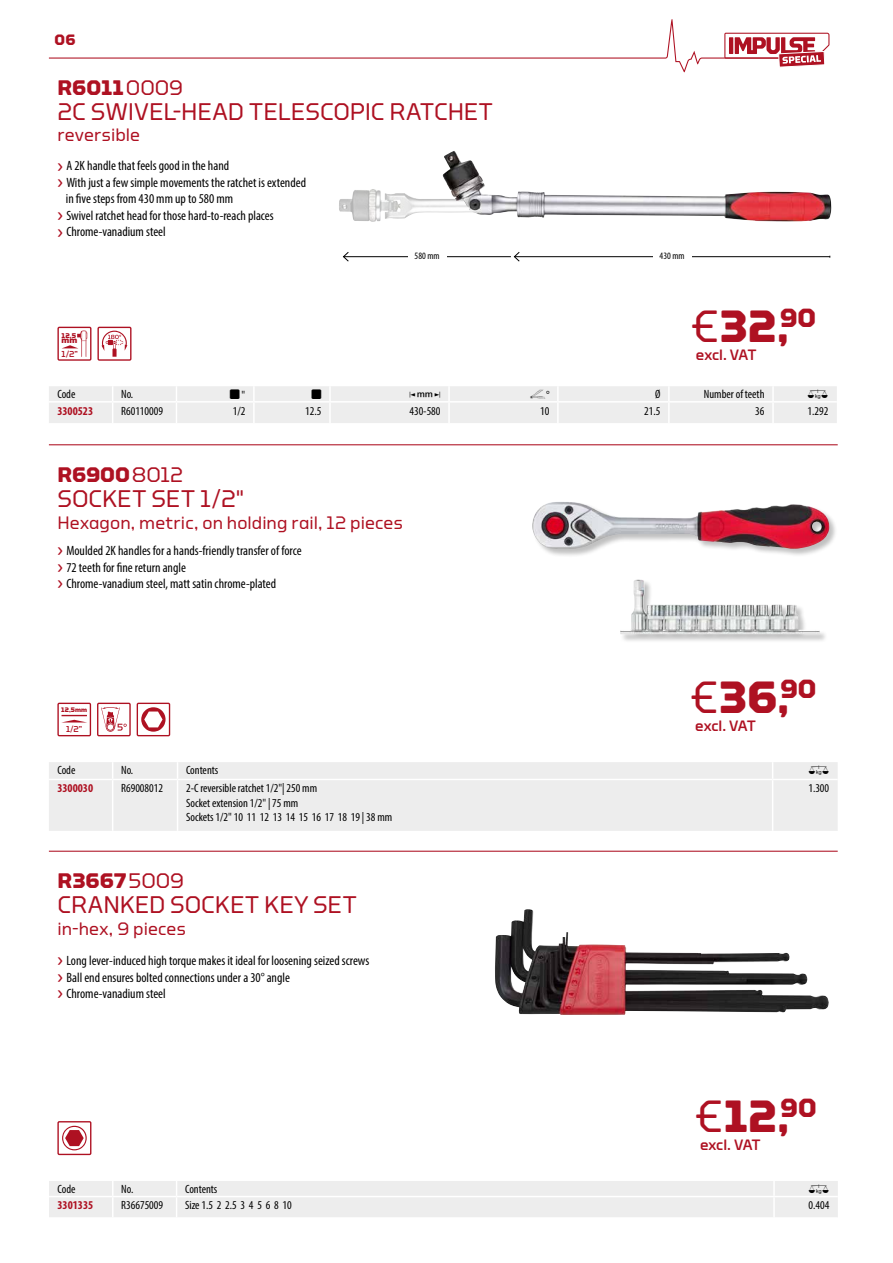
<style>
.page{position:relative;width:893px;height:1263px;background:#fff}
.page>*{position:absolute;margin:0;border:0;box-sizing:border-box;transform-origin:0 0}
.t1{font:700 45px "GEDORE Type";color:#ae1122}
.t2{font:24px "GEDORE Type";color:#ae1122}
.t3{font:700 21px "GEDORE Type";letter-spacing:-.005em;color:#ae1122}
.t4{font:18px "GEDORE Type";letter-spacing:.005em;color:#ae1122}
.t5{font:500 15px "GEDORE Type";letter-spacing:-.01em;color:#ae1122}
.t6{font:700 15px "GEDORE Type";color:#ae1122}
.t7{font:condensed 13.5px/16.5px "Myriad Pro";color:#000}
.t8{font:condensed 12px/14.4px "Myriad Pro";color:#000}
.t9{font:700 condensed 12px "Myriad Pro";color:#ae1122}
.t10{font:12px "Gedore";color:#000}
.t11{font:12px "Gedore Font 3";color:#000}
.t12{font:condensed 9.75px "Myriad Pro";color:#000}
.t13{font:500 8.55px "GEDORE Type";color:#ae1122}
.t14{font:700 8.55px "GEDORE Type";color:#ae1122}
.t15{font:700 6.9px "GEDORE Type";color:#ae1122}
.t16{font:700 6.6px "GEDORE Type";color:#ae1122}
.s1{font-weight:400}
.s2{font-family:"GEDORE Type";font-stretch:normal;font-size:16.8px;color:#ae1122}
.s3{font-family:"Myriad Pro";font-stretch:condensed}
</style>
<div class="page">
<div style="left:532px;top:501px;width:306px;height:57px;background:#000;opacity:.25"></div>
<img style="left:532px;top:502px;width:298px;height:47px">
<div style="left:620px;top:579px;width:208px;height:64px;background:#000;opacity:.25"></div>
<img style="left:620px;top:580px;width:200px;height:54px">
<img style="left:339px;top:189px;width:103px;height:33px">
<img style="left:442px;top:151px;width:389px;height:71px">
<hr style="left:514px;top:256px;width:316px;height:1px;background:#000">
<svg style="left:514px;top:252px;width:6px;height:10px"></svg>
<hr style="left:343px;top:256px;width:168px;height:1px;background:#000">
<svg style="left:343px;top:252px;width:6px;height:10px"></svg>
<div style="left:653px;top:251px;width:38px;height:13px;background:#fff"></div>
<div style="left:408px;top:251px;width:38px;height:13px;background:#fff"></div>
<img style="left:495px;top:910px;width:334px;height:105px">
<svg style="left:49px;top:19px;width:780px;height:53px"></svg>
<hr style="left:49px;top:444px;width:789px;height:1px;background:#ae1122">
<hr style="left:49px;top:851px;width:789px;height:1px;background:#ae1122">
<div style="left:57px;top:1121px;width:34px;height:34px;border:1px solid #ae1122"></div>
<svg style="left:62px;top:1126px;width:25px;height:24px"></svg>
<div style="left:57px;top:327px;width:34px;height:34px;border:1px solid #ae1122"></div>
<svg style="left:62px;top:330px;width:25px;height:27px"></svg>
<div style="left:97px;top:327px;width:34px;height:34px;border:1px solid #ae1122"></div>
<svg style="left:102px;top:331px;width:25px;height:26px"></svg>
<div style="left:57px;top:703px;width:34px;height:33px;border:1px solid #ae1122"></div>
<svg style="left:61px;top:715px;width:26px;height:7px"></svg>
<div style="left:97px;top:703px;width:34px;height:33px;border:1px solid #ae1122"></div>
<svg style="left:101px;top:707px;width:26px;height:25px"></svg>
<svg style="left:141px;top:707px;width:25px;height:25px"></svg>
<div style="left:137px;top:703px;width:33px;height:33px;border:1px solid #ae1122"></div>
<div style="left:49px;top:762px;width:789px;height:69px;background:#ededed"></div>
<hr style="left:49px;top:779px;width:64px;height:1px;background:#fff">
<hr style="left:113px;top:779px;width:65px;height:1px;background:#fff">
<hr style="left:178px;top:779px;width:595px;height:1px;background:#fff">
<hr style="left:773px;top:779px;width:65px;height:1px;background:#fff">
<svg style="left:112px;top:762px;width:1px;height:17px"></svg>
<svg style="left:177px;top:762px;width:1px;height:17px"></svg>
<svg style="left:772px;top:762px;width:1px;height:17px"></svg>
<hr style="left:112px;top:780px;width:1px;height:51px;background:#fff">
<hr style="left:177px;top:780px;width:1px;height:51px;background:#fff">
<hr style="left:772px;top:780px;width:1px;height:51px;background:#fff">
<div style="left:49px;top:1181px;width:789px;height:36px;background:#ededed"></div>
<hr style="left:773px;top:1197px;width:2px;height:20px;background:#fff">
<div style="left:49px;top:386px;width:788px;height:37px;background:#ededed"></div>
<hr style="left:253px;top:403px;width:2px;height:20px;background:#fff">
<hr style="left:329px;top:403px;width:2px;height:20px;background:#fff">
<hr style="left:448px;top:403px;width:2px;height:20px;background:#fff">
<hr style="left:557px;top:403px;width:2px;height:20px;background:#fff">
<hr style="left:668px;top:403px;width:2px;height:20px;background:#fff">
<hr style="left:772px;top:403px;width:2px;height:20px;background:#fff">
<p class="t6" style="left:54px;top:31px;width:23px">06</p>
<h3 class="t3" style="left:57px;top:75px;width:127px">R6011<span class="s1">0009</span></h3>
<h2 class="t2" style="left:57px;top:98px;width:437px">2C SWIVEL-HEAD TELESCOPIC RATCHET</h2>
<h3 class="t4" style="left:57px;top:125px;width:84px">reversible</h3>
<p class="t7" style="left:57px;top:158px;width:173px"><span class="s2">›</span> A 2K handle that feels good in the hand</p>
<p class="t7" style="left:57px;top:174px;width:250px"><span class="s2">›</span> With just a few simple movements the ratchet is extended</p>
<p class="t7" style="left:66px;top:191px;width:169px">in five steps from 430 mm up to 580 mm</p>
<p class="t7" style="left:57px;top:207px;width:218px"><span class="s2">›</span> Swivel ratchet head for those hard-to-reach places</p>
<p class="t7" style="left:57px;top:224px;width:110px"><span class="s2">›</span> Chrome-vanadium steel</p>
<p class="t15" style="left:62px;top:331px;width:16px">12,5</p>
<p class="t14" style="left:62px;top:336px;width:17px">mm</p>
<p class="t13" style="left:62px;top:349px;width:18px">1/2”</p>
<p class="t12" style="left:415px;top:250px;width:26px">580 mm</p>
<p class="t12" style="left:660px;top:250px;width:26px">430 mm</p>
<h1 class="t1" style="left:691px;top:301px;width:126px"><span class="s1">€</span>32,<sup>90</sup></h1>
<p class="t5" style="left:696px;top:346px;width:62px">excl. VAT</p>
<p class="t8" style="left:57px;top:387px;width:19px">Code</p>
<p class="t8" style="left:121px;top:387px;width:14px">No.</p>
<p class="t10" style="left:230px;top:388px;width:17px">a <span class="s3">"</span></p>
<p class="t10" style="left:311px;top:388px;width:12px">a</p>
<p class="t10" style="left:409px;top:388px;width:33px">y</p>
<p class="t11" style="left:530px;top:388px;width:21px">A<span class="s3">°</span></p>
<p class="t8" style="left:655px;top:387px;width:7px">Ø</p>
<p class="t8" style="left:704px;top:387px;width:62px">Number of teeth</p>
<p class="t10" style="left:807px;top:388px;width:22px">0</p>
<p class="t9" style="left:57px;top:403px;width:37px">3300523</p>
<p class="t8" style="left:121px;top:403px;width:43px">R60110009</p>
<p class="t8" style="left:233px;top:403px;width:14px">1/2</p>
<p class="t8" style="left:305px;top:403px;width:18px">12.5</p>
<p class="t8" style="left:409px;top:403px;width:33px">430-580</p>
<p class="t8" style="left:540px;top:403px;width:11px">10</p>
<p class="t8" style="left:644px;top:403px;width:18px">21.5</p>
<p class="t8" style="left:755px;top:403px;width:11px">36</p>
<p class="t8" style="left:807px;top:403px;width:22px">1.292</p>
<h3 class="t3" style="left:57px;top:463px;width:127px">R6900<span class="s1">8012</span></h3>
<h2 class="t2" style="left:57px;top:485px;width:188px">SOCKET SET 1/2"</h2>
<h3 class="t4" style="left:57px;top:512px;width:347px">Hexagon, metric, on holding rail, 12 pieces</h3>
<p class="t7" style="left:57px;top:542px;width:246px"><span class="s2">›</span> Moulded 2K handles for a hands-friendly transfer of force <span class="s2">›</span> 72 teeth for fine return angle<br><span class="s2">›</span> Chrome-vanadium steel, matt satin chrome-plated</p>
<p class="t16" style="left:61px;top:706px;width:27px">12,5mm</p>
<p class="t13" style="left:66px;top:725px;width:18px">1/2”</p>
<h1 class="t1" style="left:691px;top:671px;width:127px"><span class="s1">€</span>36,<sup>90</sup></h1>
<p class="t5" style="left:695px;top:717px;width:62px">excl. VAT</p>
<p class="t8" style="left:57px;top:763px;width:19px">Code</p>
<p class="t8" style="left:121px;top:763px;width:14px">No.</p>
<p class="t8" style="left:186px;top:763px;width:34px">Contents</p>
<p class="t10" style="left:808px;top:764px;width:22px">0</p>
<p class="t9" style="left:57px;top:781px;width:37px">3300030</p>
<p class="t8" style="left:121px;top:781px;width:43px">R69008012</p>
<p class="t8" style="left:186px;top:781px;width:208px">2-C reversible ratchet 1/2"| 250 mm<br>Socket extension 1/2" | 75 mm<br>Sockets 1/2" 10 11 12 13 14 15 16 17 18 19 | 38 mm</p>
<p class="t8" style="left:808px;top:781px;width:22px">1.300</p>
<h3 class="t3" style="left:58px;top:869px;width:128px">R3667<span class="s1">5009</span></h3>
<h2 class="t2" style="left:58px;top:891px;width:301px">CRANKED SOCKET KEY SET</h2>
<h3 class="t4" style="left:58px;top:918px;width:130px">in-hex, 9 pieces</h3>
<p class="t7" style="left:58px;top:952px;width:313px"><span class="s2">›</span> Long lever-induced high torque makes it ideal for loosening seized screws <span class="s2">›</span> Ball end ensures bolted connections under a 30° angle<br><span class="s2">›</span> Chrome-vanadium steel</p>
<h1 class="t1" style="left:696px;top:1091px;width:123px"><span class="s1">€</span>12,<sup>90</sup></h1>
<p class="t5" style="left:700px;top:1136px;width:62px">excl. VAT</p>
<p class="t8" style="left:58px;top:1182px;width:19px">Code</p>
<p class="t8" style="left:121px;top:1182px;width:14px">No.</p>
<p class="t8" style="left:185px;top:1182px;width:34px">Contents</p>
<p class="t10" style="left:808px;top:1182px;width:22px">0</p>
<p class="t9" style="left:58px;top:1198px;width:37px">3301335</p>
<p class="t8" style="left:121px;top:1198px;width:43px">R36675009</p>
<p class="t8" style="left:185px;top:1198px;width:108px">Size 1.5 2 2.5 3 4 5 6 8 10</p>
<p class="t8" style="left:808px;top:1198px;width:22px">0.404</p>
</div>
